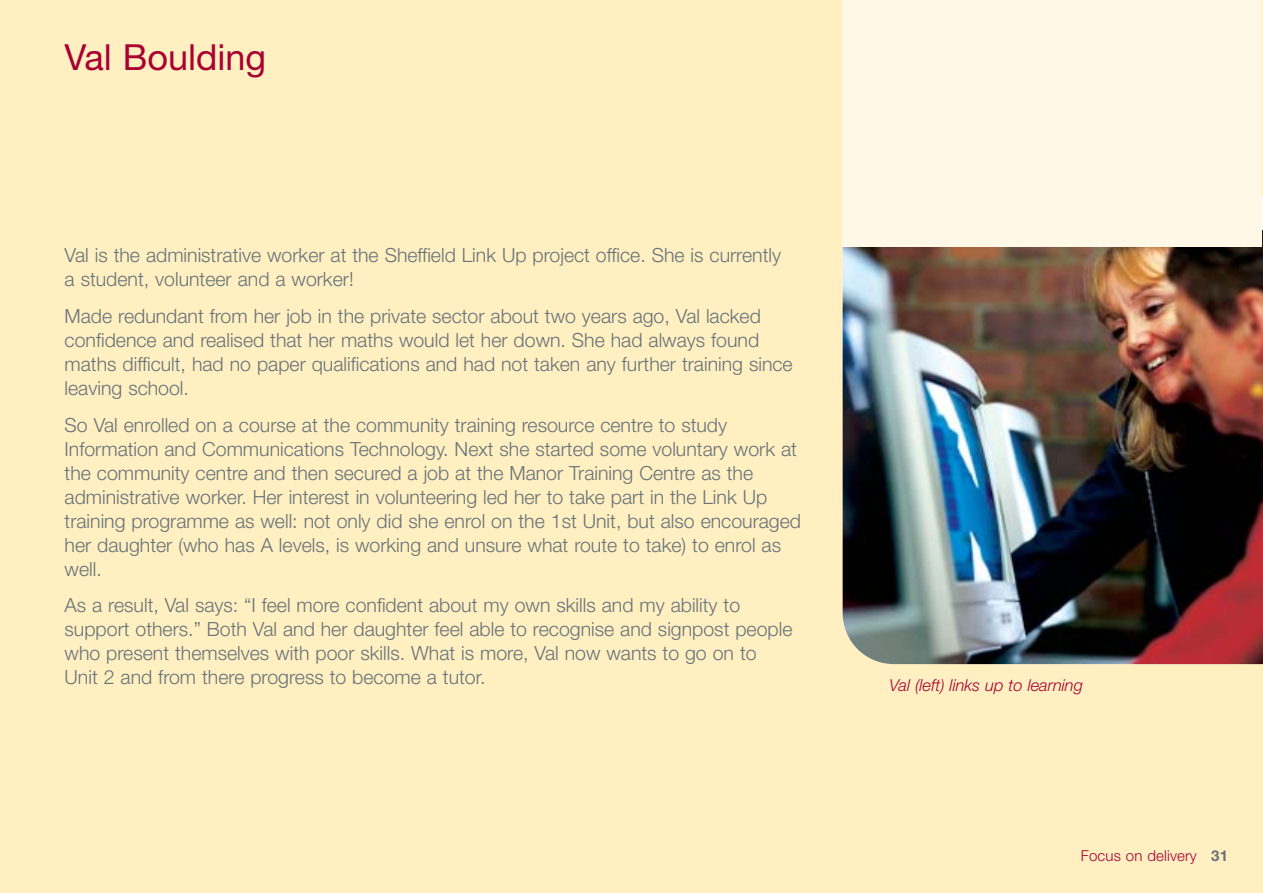
<style>
.page{position:relative;width:1263px;height:893px;background:#fff}
.page>*{position:absolute;margin:0;border:0;box-sizing:border-box;transform-origin:0 0}
.t1{font:36px "Helvetica Neue";color:#a90031}
.t2{font:300 19.5px/24px "Helvetica Neue";color:#677379}
.t3{font:italic 300 16.5px "Helvetica Neue";color:#a90031}
.t4{font:300 15px "Helvetica Neue";letter-spacing:.01em;color:#a90031}
.s1{font-weight:700;color:#677379}
</style>
<div class="page">
<div style="left:0;top:0;width:1262px;height:892px;background:#ffefc1"></div>
<img style="left:843px;top:246px;width:419px;height:418px">
<div style="left:843px;top:0;width:419px;height:246px;background:#fff8e7"></div>
<h1 class="t1" style="left:65px;top:44px;width:203px">Val Boulding</h1>
<p class="t2" style="left:65px;top:245px;width:718px">Val is the administrative worker at the Sheffield Link Up project office. She is currently a student, volunteer and a worker!</p>
<p class="t2" style="left:65px;top:305px;width:730px">Made redundant from her job in the private sector about two years ago, Val lacked confidence and realised that her maths would let her down. She had always found maths difficult, had no paper qualifications and had not taken any further training since leaving school.</p>
<p class="t2" style="left:65px;top:414px;width:738px">So Val enrolled on a course at the community training resource centre to study Information and Communications Technology. Next she started some voluntary work at the community centre and then secured a job at the Manor Training Centre as the administrative worker. Her interest in volunteering led her to take part in the Link Up training programme as well: not only did she enrol on the 1st Unit, but also encouraged her daughter (who has A levels, is working and unsure what route to take) to enrol as well.</p>
<p class="t2" style="left:65px;top:595px;width:729px">As a result, Val says: “I feel more confident about my own skills and my ability to support others.” Both Val and her daughter feel able to recognise and signpost people who present themselves with poor skills. What is more, Val now wants to go on to Unit 2 and from there progress to become a tutor.</p>
<p class="t3" style="left:889px;top:679px;width:195px">Val (left) links up to learning</p>
<p class="t4" style="left:1081px;top:850px;width:149px">Focus on delivery <span class="s1">31</span></p>
</div>
